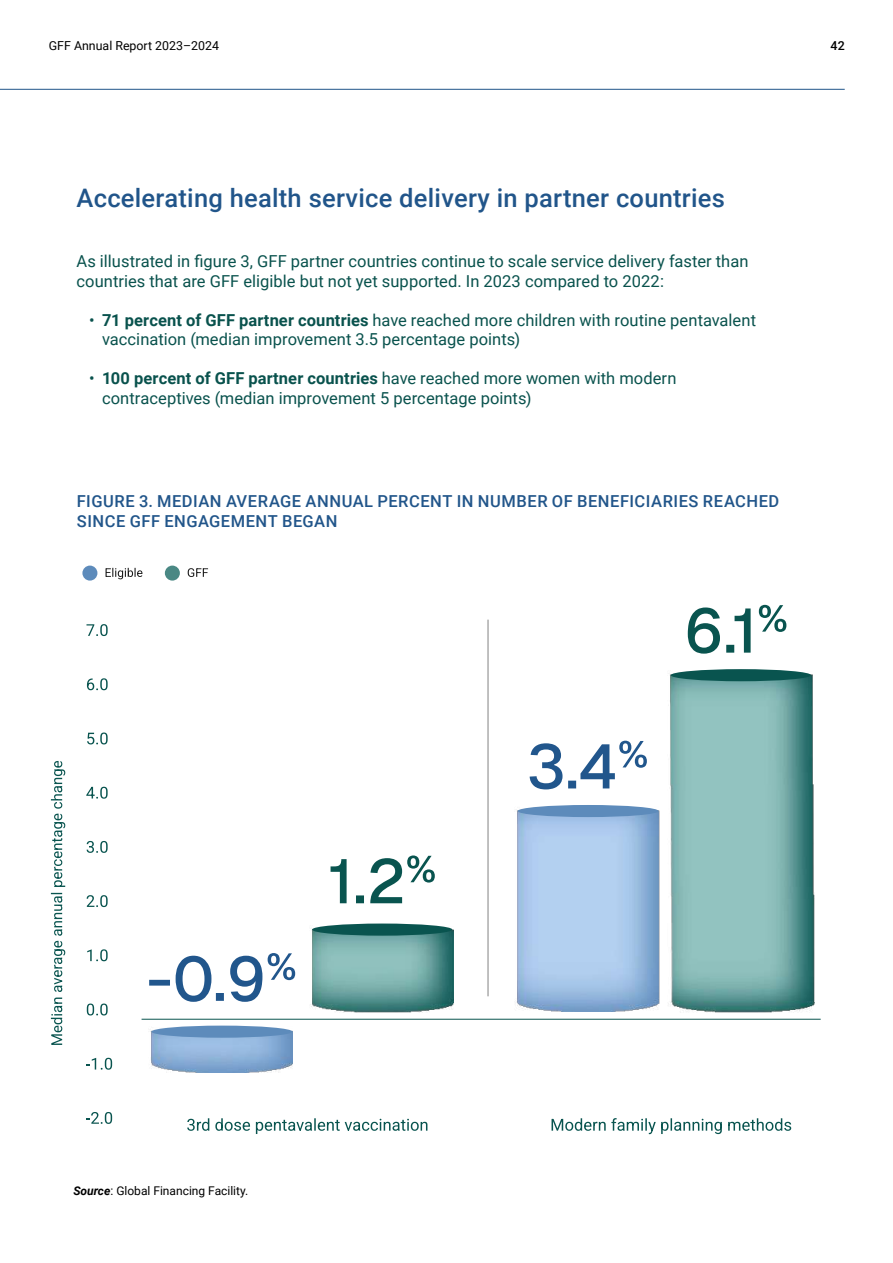
<style>
.page{position:relative;width:893px;height:1263px;background:#fff}
.page>*{position:absolute;margin:0;border:0;box-sizing:border-box;transform-origin:0 0}
.t1{font:500 25.5px "Roboto";letter-spacing:.01em;color:#21558a}
.t2{font:16.5px/19.5px "Roboto";letter-spacing:.005em;color:#09524d}
.t3{font:500 16.5px/19.8px "Roboto";letter-spacing:.03em;color:#21558a}
.t4{font:12.3px "Roboto";color:#000}
.t5{font:500 12.3px "Roboto";color:#000}
.t6{font:12px "Roboto";color:#000}
.s1{font-weight:700}
.s2{font-weight:700;font-style:italic}
</style>
<div class="page">
<svg style="left:86px;top:624px;width:22px;height:12px"></svg>
<svg style="left:87px;top:678px;width:21px;height:12px"></svg>
<svg style="left:87px;top:732px;width:21px;height:12px"></svg>
<svg style="left:86px;top:787px;width:22px;height:12px"></svg>
<svg style="left:87px;top:841px;width:21px;height:12px"></svg>
<svg style="left:87px;top:895px;width:21px;height:12px"></svg>
<svg style="left:87px;top:949px;width:21px;height:12px"></svg>
<svg style="left:87px;top:1003px;width:21px;height:12px"></svg>
<svg style="left:86px;top:1058px;width:26px;height:12px"></svg>
<svg style="left:86px;top:1112px;width:26px;height:12px"></svg>
<hr style="left:142px;top:1019px;width:679px;height:1px;background:#09544f">
<svg style="left:331px;top:855px;width:104px;height:48px"></svg>
<svg style="left:530px;top:741px;width:117px;height:47px"></svg>
<svg style="left:688px;top:605px;width:98px;height:47px"></svg>
<svg style="left:149px;top:953px;width:146px;height:49px"></svg>
<div style="left:82px;top:566px;width:15px;height:15px;background:#5d8bbb;border-radius:50%"></div>
<svg style="left:106px;top:568px;width:36px;height:11px"></svg>
<div style="left:165px;top:566px;width:15px;height:15px;background:#4a8884;border-radius:50%"></div>
<svg style="left:188px;top:568px;width:20px;height:9px"></svg>
<svg style="left:187px;top:1118px;width:240px;height:16px"></svg>
<svg style="left:51px;top:761px;width:14px;height:284px"></svg>
<svg style="left:552px;top:1118px;width:239px;height:16px"></svg>
<img style="left:310px;top:925px;width:143px;height:87px">
<div style="left:312px;top:923px;width:140px;height:13px;background:#09544f;border-radius:50%"></div>
<img style="left:668px;top:652px;width:146px;height:360px">
<div style="left:671px;top:669px;width:140px;height:12px;background:#09544f;border-radius:50%"></div>
<img style="left:516px;top:788px;width:144px;height:224px">
<div style="left:518px;top:805px;width:141px;height:12px;background:#5d8bbb;border-radius:50%"></div>
<img style="left:141px;top:1018px;width:152px;height:54px">
<div style="left:151px;top:1025px;width:141px;height:13px;background:#5d8bbb;border-radius:50%"></div>
<hr style="left:488px;top:620px;width:1px;height:376px;background:#bdbdbd">
<hr style="left:0;top:89px;width:845px;height:1px;background:#21558a">
<p class="t4" style="left:49px;top:37px;width:172px">GFF Annual Report 2023–2024</p>
<p class="t5" style="left:831px;top:37px;width:16px">42</p>
<h1 class="t1" style="left:77px;top:180px;width:650px">Accelerating health service delivery in partner countries</h1>
<p class="t2" style="left:77px;top:251px;width:673px">As illustrated in figure 3, GFF partner countries continue to scale service delivery faster than countries that are GFF eligible but not yet supported. In 2023 compared to 2022:</p>
<p class="t2" style="left:102px;top:309px;width:655px;text-indent:-13px">• <span class="s1">71 percent of GFF partner countries</span> have reached more children with routine pentavalent vaccination (median improvement 3.5 percentage points)</p>
<p class="t2" style="left:102px;top:368px;width:576px;text-indent:-13px">• <span class="s1">100 percent of GFF partner countries</span> have reached more women with modern contraceptives (median improvement 5 percentage points)</p>
<p class="t3" style="left:77px;top:491px;width:704px">FIGURE 3. MEDIAN AVERAGE ANNUAL PERCENT IN NUMBER OF BENEFICIARIES REACHED<br>SINCE GFF ENGAGEMENT BEGAN</p>
<p class="t6" style="left:73px;top:1182px;width:176px"><span class="s2">Source</span>: Global Financing Facility.</p>
</div>
